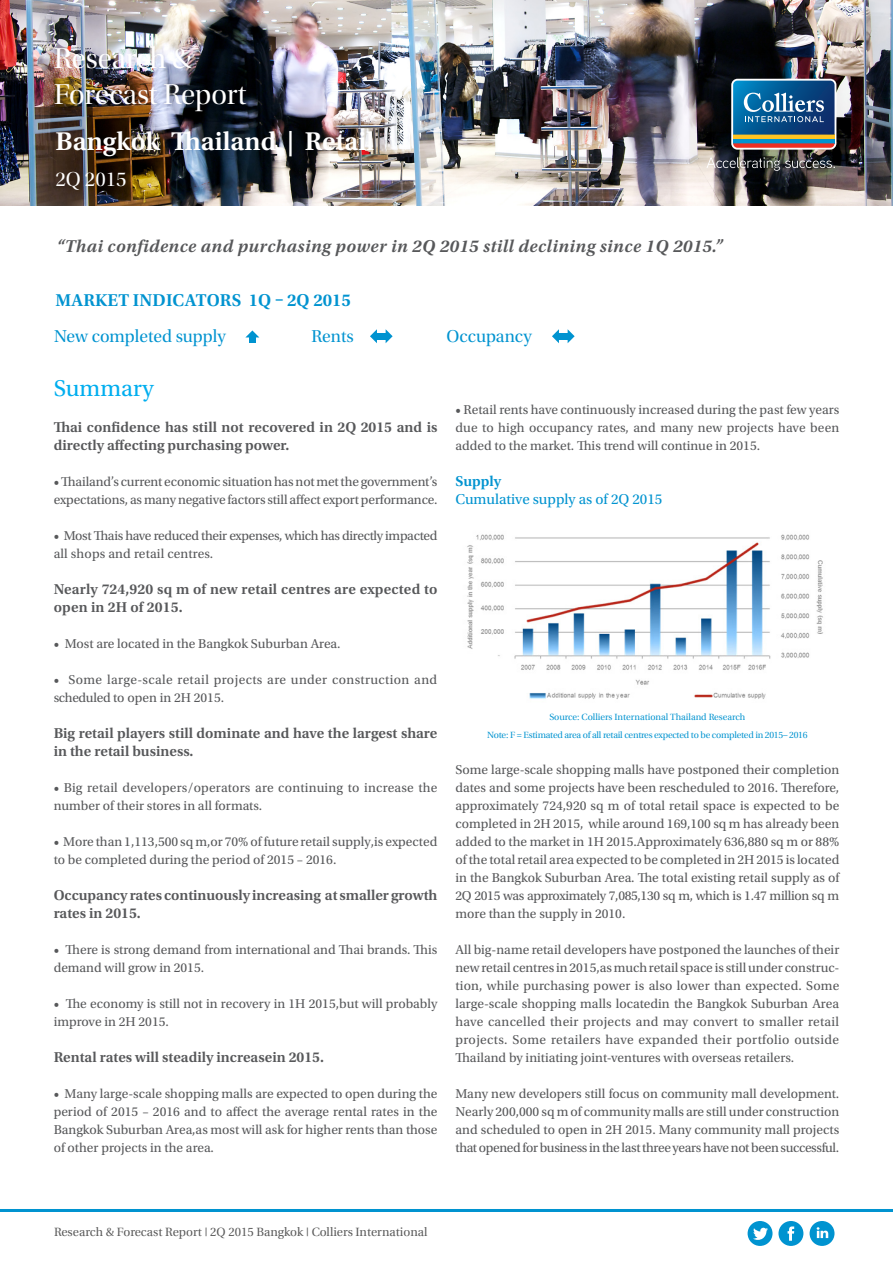
<style>
.page{position:relative;width:893px;height:1263px;background:#fff}
.page>*{position:absolute;margin:0;border:0;box-sizing:border-box;transform-origin:0 0}
.t1{font:30px "Utopia Std Disp";color:#fff}
.t2{font:600 27px "Utopia Std";color:#fff}
.Story_Title_Body{font:24px "Utopia Std";color:#00aeef}
.t3{font:21px "Utopia Std Disp";color:#fff}
.Story_Title_Body-2{font:italic 600 18px "Utopia Std";letter-spacing:.025em;color:#57585a}
.t4{font:18px "Utopia Std Subh";color:#0093d0}
.Chart_Title_Sidebar{font:600 18px "Utopia Std";letter-spacing:.01em;color:#0093d0}
.Story_Title_Body-3{font:600 15px/18px "Utopia Std";color:#57585a}
.Story_Title_Body-4{font:15px "Utopia Std";color:#0093d0}
.Story_Title_Body-5{font:600 15px "Utopia Std";color:#0093d0}
.Story_Title_Body-6{font:13.5px/18px "Utopia Std";color:#57585a}
.Story_Title_Body-7{font:13.5px/18px "Utopia Std";letter-spacing:-.025em;color:#57585a}
.Story_Title_Body-8{font:13.5px/18px "Utopia Std";letter-spacing:.025em;color:#57585a}
.Text_Sidebar{font:12px "Utopia";color:#595959}
.Story_Title_Body-9{font:9px/18px "Utopia";letter-spacing:-.025em;color:#0093d0;text-align:center}
</style>
<div class="page">
<img style="left:467px;top:534px;width:356px;height:165px">
<img style="left:0;top:0;width:893px;height:205px">
<svg style="left:370px;top:329px;width:23px;height:14px"></svg>
<svg style="left:552px;top:329px;width:23px;height:14px"></svg>
<svg style="left:245px;top:330px;width:14px;height:12px"></svg>
<svg style="left:731px;top:79px;width:105px;height:71px;background:#497495"></svg>
<svg style="left:706px;top:157px;width:129px;height:14px;background:#58595a"></svg>
<div style="left:778px;top:1221px;width:25px;height:25px;background:#0093d0;border-radius:50%"></div>
<svg style="left:787px;top:1226px;width:7px;height:15px"></svg>
<div style="left:810px;top:1221px;width:24px;height:25px;background:#0093d0;border-radius:50%"></div>
<svg style="left:817px;top:1227px;width:11px;height:11px"></svg>
<div style="left:748px;top:1221px;width:24px;height:25px;background:#0093d0;border-radius:50%"></div>
<svg style="left:753px;top:1227px;width:15px;height:13px"></svg>
<hr style="left:0;top:1209px;width:893px;height:3px;background:#0093d0">
<p class="t1" style="left:54px;top:43px;width:140px">Research &amp;</p>
<p class="t1" style="left:54px;top:79px;width:194px">Forecast Report</p>
<p class="t2" style="left:55px;top:126px;width:320px">Bangkok Thailand | Retail</p>
<p class="t3" style="left:55px;top:168px;width:73px">2Q 2015</p>
<p class="Story_Title_Body-2" style="left:56px;top:236px;width:668px">“Thai confidence and purchasing power in 2Q 2015 still declining since 1Q 2015.”</p>
<p class="Chart_Title_Sidebar" style="left:56px;top:290px;width:297px">MARKET INDICATORS 1Q – 2Q 2015</p>
<p class="t4" style="left:54px;top:327px;width:173px">New completed supply</p>
<p class="t4" style="left:311px;top:327px;width:44px">Rents</p>
<p class="t4" style="left:446px;top:327px;width:87px">Occupancy</p>
<p class="Story_Title_Body" style="left:54px;top:375px;width:102px">Summary</p>
<p class="Story_Title_Body-3" style="left:54px;top:418px;width:385px">Thai confidence has still not recovered in 2Q 2015 and is directly affecting purchasing power.</p>
<p class="Story_Title_Body-6" style="left:54px;top:473px;width:385px">• Thailand’s current economic situation has not met the government’s expectations, as many negative factors still affect export performance.</p>
<p class="Story_Title_Body-7" style="left:54px;top:527px;width:385px">• Most Thais have reduced their expenses, which has directly impacted all shops and retail centres.</p>
<p class="Story_Title_Body-3" style="left:54px;top:580px;width:385px">Nearly 724,920 sq m of new retail centres are expected to open in 2H of 2015.</p>
<p class="Story_Title_Body-6" style="left:54px;top:635px;width:288px">• Most are located in the Bangkok Suburban Area.</p>
<p class="Story_Title_Body-8" style="left:54px;top:671px;width:385px">• Some large-scale retail projects are under construction and scheduled to open in 2H 2015.</p>
<p class="Story_Title_Body-3" style="left:54px;top:724px;width:385px">Big retail players still dominate and have the largest share in the retail business.</p>
<p class="Story_Title_Body-6" style="left:54px;top:779px;width:385px">• Big retail developers/operators are continuing to increase the number of their stores in all formats.</p>
<p class="Story_Title_Body-6" style="left:54px;top:833px;width:385px">• More than 1,113,500 sq m,or 70% of future retail supply,is expected to be completed during the period of 2015 – 2016.</p>
<p class="Story_Title_Body-3" style="left:54px;top:886px;width:385px">Occupancy rates continuously increasing at smaller growth rates in 2015.</p>
<p class="Story_Title_Body-6" style="left:54px;top:941px;width:385px">• There is strong demand from international and Thai brands. This demand will grow in 2015.</p>
<p class="Story_Title_Body-6" style="left:54px;top:995px;width:385px">• The economy is still not in recovery in 1H 2015,but will probably improve in 2H 2015.</p>
<p class="Story_Title_Body-3" style="left:54px;top:1048px;width:272px">Rental rates will steadily increasein 2015.</p>
<p class="Story_Title_Body-6" style="left:54px;top:1085px;width:385px;text-align:justify">• Many large-scale shopping malls are expected to open during the period of 2015 – 2016 and to affect the average rental rates in the Bangkok Suburban Area,as most will ask for higher rents than those of other projects in the area.</p>
<p class="Story_Title_Body-6" style="left:455px;top:401px;width:385px;text-align:justify">• Retail rents have continuously increased during the past few years due to high occupancy rates, and many new projects have been added to the market. This trend will continue in 2015.</p>
<p class="Story_Title_Body-5" style="left:455px;top:473px;width:47px">Supply</p>
<p class="Story_Title_Body-4" style="left:455px;top:491px;width:208px">Cumulative supply as of 2Q 2015</p>
<p class="Story_Title_Body-9" style="left:487px;top:708px;width:322px">Source: Colliers International Thailand Research<br>Note: F = Estimated area of all retail centres expected to be completed in 2015– 2016</p>
<p class="Story_Title_Body-6" style="left:455px;top:761px;width:385px;text-align:justify">Some large-scale shopping malls have postponed their completion dates and some projects have been rescheduled to 2016. Therefore, approximately 724,920 sq m of total retail space is expected to be completed in 2H 2015, while around 169,100 sq m has already been added to the market in 1H 2015.Approximately 636,880 sq m or 88% of the total retail area expected to be completed in 2H 2015 is located in the Bangkok Suburban Area. The total existing retail supply as of 2Q 2015 was approximately 7,085,130 sq m, which is 1.47 million sq m more than the supply in 2010.</p>
<p class="Story_Title_Body-6" style="left:455px;top:941px;width:385px;text-align:justify">All big-name retail developers have postponed the launches of their new retail centres in 2015,as much retail space is still under construc&shy;tion, while purchasing power is also lower than expected. Some large-scale shopping malls locatedin the Bangkok Suburban Area have cancelled their projects and may convert to smaller retail projects. Some retailers have expanded their portfolio outside Thailand by initiating joint-ventures with overseas retailers.</p>
<p class="Story_Title_Body-6" style="left:455px;top:1085px;width:385px;text-align:justify">Many new developers still focus on community mall development.<br>Nearly 200,000 sq m of community malls are still under construction and scheduled to open in 2H 2015. Many community mall projects that opened for business in the last three years have not been successful.</p>
<p class="Text_Sidebar" style="left:54px;top:1225px;width:375px">Research &amp; Forecast Report | 2Q 2015 Bangkok | Colliers International</p>
</div>
